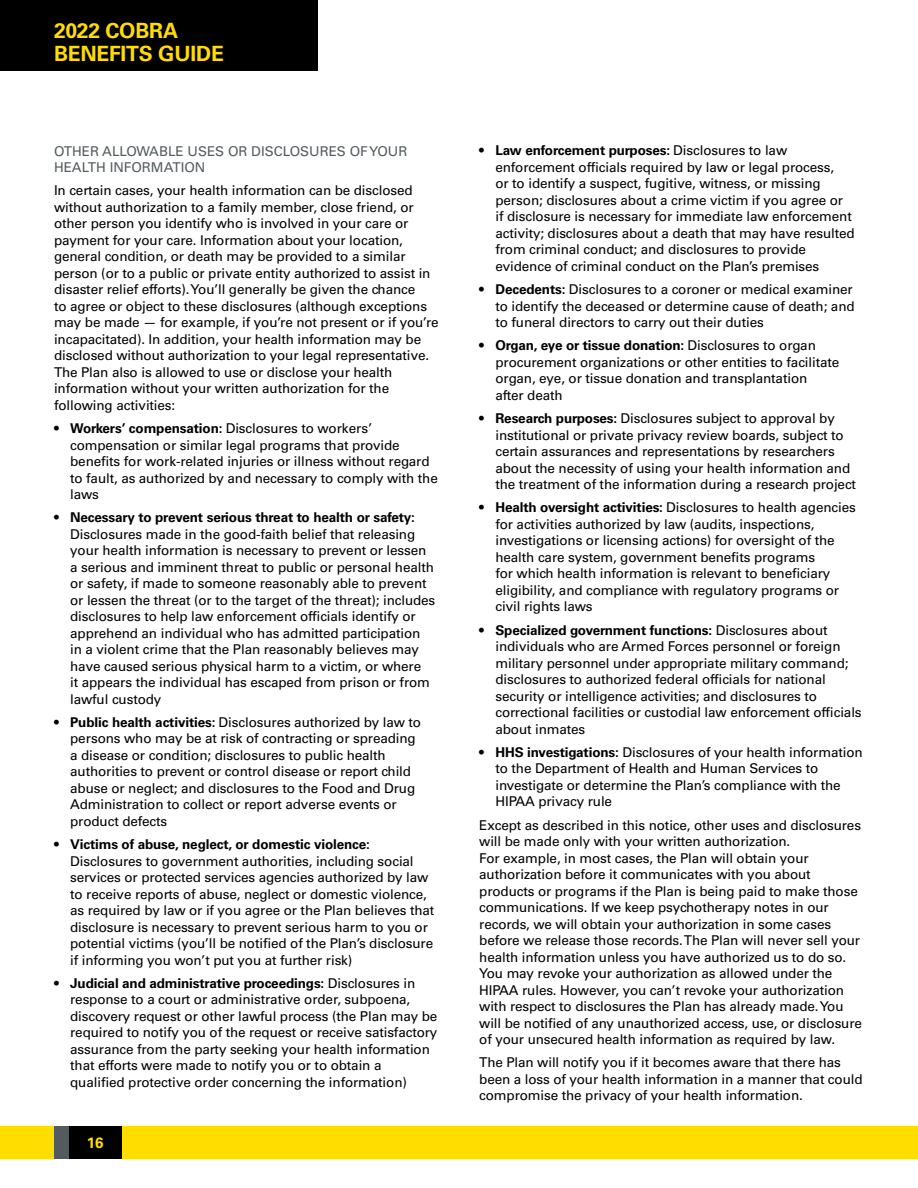
<style>
.page{position:relative;width:918px;height:1188px;background:#fff}
.page>*{position:absolute;margin:0;border:0;box-sizing:border-box;transform-origin:0 0}
.t1{font:700 21px/23.1px "Univers LT Std";letter-spacing:-.01em;color:#fd0}
.t2{font:700 15px "Univers LT Std";color:#fd0}
.t3{font:13.5px/16.5px "Univers LT Std";letter-spacing:-.01em;color:#000}
.t4{font:13.5px/16.5px "Univers LT Std";color:#545b5e}
.s1{font-weight:700}
</style>
<div class="page">
<div style="left:0;top:0;width:318px;height:71px;background:#000"></div>
<div style="left:0;top:1126px;width:918px;height:33px;background:#fd0"></div>
<div style="left:68px;top:1126px;width:54px;height:33px;background:#000"></div>
<div style="left:54px;top:1126px;width:14px;height:33px;background:#545b5e"></div>
<h1 class="t1" style="left:54px;top:19px;width:171px">2022 COBRA<br>BENEFITS GUIDE</h1>
<p class="t4" style="left:54px;top:143px;width:355px">OTHER ALLOWABLE USES OR DISCLOSURES OF YOUR<br>HEALTH INFORMATION</p>
<p class="t3" style="left:54px;top:182px;width:386px">In certain cases, your health information can be disclosed without authorization to a family member, close friend, or other person you identify who is involved in your care or payment for your care. Information about your location, general condition, or death may be provided to a similar person (or to a public or private entity authorized to assist in disaster relief efforts). You’ll generally be given the chance<br>to agree or object to these disclosures (although exceptions may be made — for example, if you’re not present or if you’re incapacitated). In addition, your health information may be disclosed without authorization to your legal representative.<br>The Plan also is allowed to use or disclose your health information without your written authorization for the following activities:</p>
<p class="t3" style="left:70px;top:420px;width:369px;text-indent:-16px">• <span class="s1">Workers’ compensation:</span> Disclosures to workers’ compensation or similar legal programs that provide benefits for work-related injuries or illness without regard to fault, as authorized by and necessary to comply with the laws</p>
<p class="t3" style="left:70px;top:509px;width:367px;text-indent:-16px">• <span class="s1">Necessary to prevent serious threat to health or safety:<br></span>Disclosures made in the good-faith belief that releasing your health information is necessary to prevent or lessen a serious and imminent threat to public or personal health or safety, if made to someone reasonably able to prevent or lessen the threat (or to the target of the threat); includes disclosures to help law enforcement officials identify or apprehend an individual who has admitted participation in a violent crime that the Plan reasonably believes may have caused serious physical harm to a victim, or where<br>it appears the individual has escaped from prison or from lawful custody</p>
<p class="t3" style="left:70px;top:714px;width:353px;text-indent:-16px">• <span class="s1">Public health activities:</span> Disclosures authorized by law to persons who may be at risk of contracting or spreading a disease or condition; disclosures to public health authorities to prevent or control disease or report child abuse or neglect; and disclosures to the Food and Drug Administration to collect or report adverse events or product defects</p>
<p class="t3" style="left:70px;top:836px;width:366px;text-indent:-16px">• <span class="s1">Victims of abuse, neglect, or domestic violence:<br></span>Disclosures to government authorities, including social services or protected services agencies authorized by law to receive reports of abuse, neglect or domestic violence, as required by law or if you agree or the Plan believes that disclosure is necessary to prevent serious harm to you or potential victims (you’ll be notified of the Plan’s disclosure if informing you won’t put you at further risk)</p>
<p class="t3" style="left:70px;top:975px;width:369px;text-indent:-16px">• <span class="s1">Judicial and administrative proceedings:</span> Disclosures in response to a court or administrative order, subpoena, discovery request or other lawful process (the Plan may be required to notify you of the request or receive satisfactory assurance from the party seeking your health information that efforts were made to notify you or to obtain a qualified protective order concerning the information)</p>
<p class="t2" style="left:87px;top:1134px;width:18px">16</p>
<p class="t3" style="left:495px;top:142px;width:361px;text-indent:-16px">• <span class="s1">Law enforcement purposes:</span> Disclosures to law enforcement officials required by law or legal process,<br>or to identify a suspect, fugitive, witness, or missing person; disclosures about a crime victim if you agree or<br>if disclosure is necessary for immediate law enforcement activity; disclosures about a death that may have resulted from criminal conduct; and disclosures to provide evidence of criminal conduct on the Plan’s premises</p>
<p class="t3" style="left:495px;top:281px;width:361px;text-indent:-16px">• <span class="s1">Decedents:</span> Disclosures to a coroner or medical examiner to identify the deceased or determine cause of death; and to funeral directors to carry out their duties</p>
<p class="t3" style="left:495px;top:337px;width:345px;text-indent:-16px">• <span class="s1">Organ, eye or tissue donation:</span> Disclosures to organ procurement organizations or other entities to facilitate organ, eye, or tissue donation and transplantation<br>after death</p>
<p class="t3" style="left:495px;top:410px;width:362px;text-indent:-16px">• <span class="s1">Research purposes:</span> Disclosures subject to approval by institutional or private privacy review boards, subject to certain assurances and representations by researchers about the necessity of using your health information and the treatment of the information during a research project</p>
<p class="t3" style="left:495px;top:499px;width:362px;text-indent:-16px">• <span class="s1">Health oversight activities:</span> Disclosures to health agencies for activities authorized by law (audits, inspections, investigations or licensing actions) for oversight of the health care system, government benefits programs<br>for which health information is relevant to beneficiary eligibility, and compliance with regulatory programs or civil rights laws</p>
<p class="t3" style="left:495px;top:622px;width:368px;text-indent:-16px">• <span class="s1">Specialized government functions:</span> Disclosures about individuals who are Armed Forces personnel or foreign military personnel under appropriate military command; disclosures to authorized federal officials for national security or intelligence activities; and disclosures to correctional facilities or custodial law enforcement officials about inmates</p>
<p class="t3" style="left:495px;top:744px;width:369px;text-indent:-16px">• <span class="s1">HHS investigations:</span> Disclosures of your health information to the Department of Health and Human Services to investigate or determine the Plan’s compliance with the HIPAA privacy rule</p>
<p class="t3" style="left:479px;top:817px;width:384px">Except as described in this notice, other uses and disclosures will be made only with your written authorization.<br>For example, in most cases, the Plan will obtain your authorization before it communicates with you about products or programs if the Plan is being paid to make those communications. If we keep psychotherapy notes in our records, we will obtain your authorization in some cases before we release those records. The Plan will never sell your health information unless you have authorized us to do so.<br>You may revoke your authorization as allowed under the HIPAA rules. However, you can’t revoke your authorization with respect to disclosures the Plan has already made. You will be notified of any unauthorized access, use, or disclosure of your unsecured health information as required by law.</p>
<p class="t3" style="left:479px;top:1054px;width:385px">The Plan will notify you if it becomes aware that there has been a loss of your health information in a manner that could compromise the privacy of your health information.</p>
</div>
